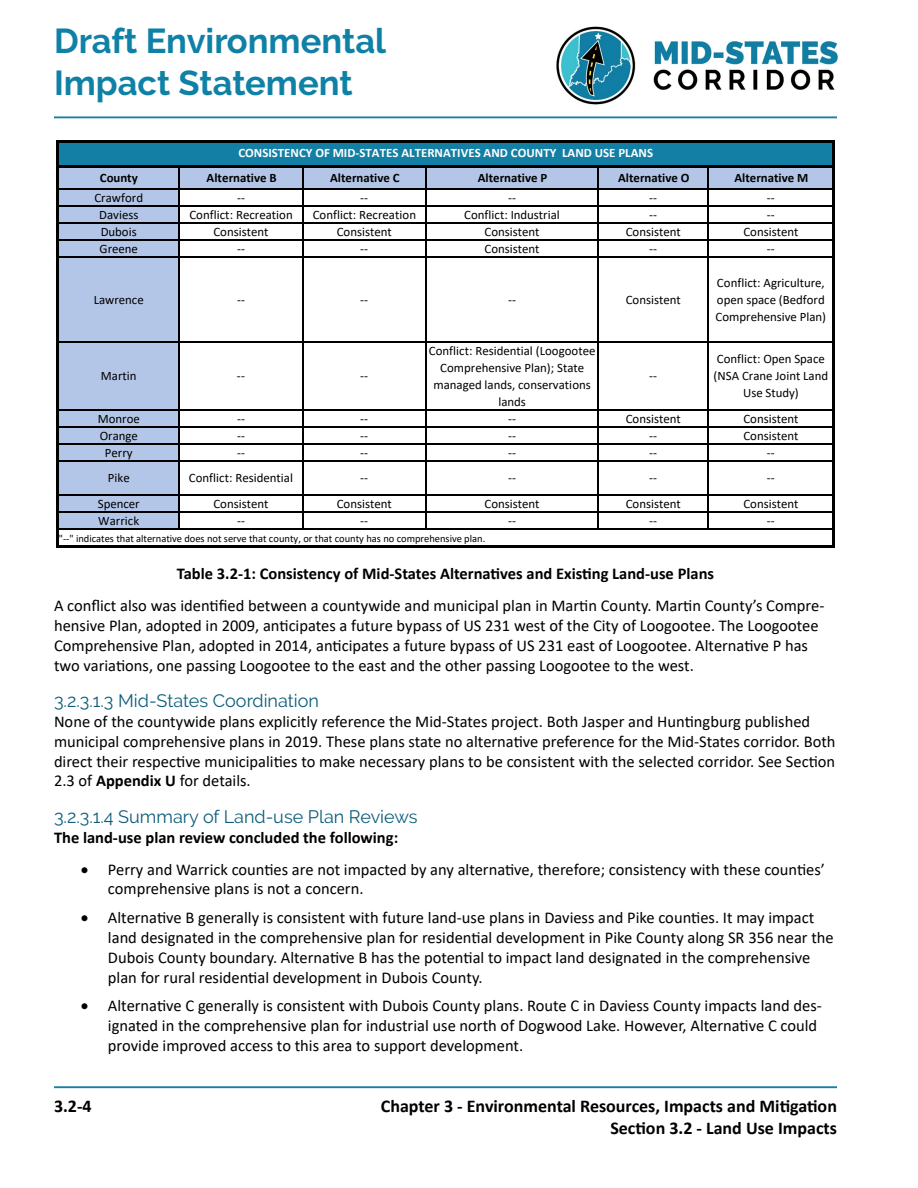
<style>
.page{position:relative;width:918px;height:1188px;background:#fff}
.page>*{position:absolute;margin:0;border:0;box-sizing:border-box;transform-origin:0 0}
.t1{font:700 34.5px/41.4px "Raleway";color:#1081a6}
.t2{font:700 18px/21.6px "Calibri";color:#000;text-align:right}
.t3{font:18px "Raleway";color:#0e5e7b}
.t4{font:16.5px/19.8px "Calibri";color:#000}
.t5{font:700 16.5px "Calibri";color:#000}
.t6{font:12.9px/17px "Calibri";color:#000;text-align:center}
.t7{font:700 12.9px "Calibri";color:#000}
.t8{font:700 12.9px "Calibri";letter-spacing:.005em;color:#fff}
.t9{font:10.5px "Calibri";color:#000}
.s1{font-weight:700}
</style>
<div class="page">
<img style="left:556px;top:26px;width:283px;height:79px">
<hr style="left:54px;top:1086px;width:783px;height:2px;background:#1480a5">
<hr style="left:54px;top:116px;width:783px;height:2px;background:#1480a5">
<div style="left:57px;top:141px;width:776px;height:25px;background:#137fa5"></div>
<div style="left:57px;top:166px;width:776px;height:23px;background:#b4c6e7"></div>
<div style="left:57px;top:189px;width:122px;height:306px;background:#b4c6e7"></div>
<div style="left:57px;top:495px;width:122px;height:34px;background:#b4c6e7"></div>
<hr style="left:56px;top:140px;width:2px;height:408px;background:#000">
<hr style="left:832px;top:142px;width:2px;height:406px;background:#000">
<hr style="left:179px;top:167px;width:1px;height:363px;background:#000">
<hr style="left:302px;top:167px;width:1px;height:363px;background:#000">
<hr style="left:425px;top:167px;width:2px;height:363px;background:#000">
<hr style="left:598px;top:167px;width:1px;height:363px;background:#000">
<hr style="left:708px;top:167px;width:1px;height:363px;background:#000">
<hr style="left:58px;top:140px;width:776px;height:2px;background:#000">
<hr style="left:58px;top:165px;width:776px;height:2px;background:#000">
<hr style="left:58px;top:189px;width:774px;height:1px;background:#000">
<hr style="left:58px;top:206px;width:774px;height:1px;background:#000">
<hr style="left:58px;top:223px;width:774px;height:1px;background:#000">
<hr style="left:58px;top:240px;width:774px;height:1px;background:#000">
<hr style="left:58px;top:257px;width:774px;height:1px;background:#000">
<hr style="left:58px;top:341px;width:774px;height:2px;background:#000">
<hr style="left:58px;top:409px;width:774px;height:2px;background:#000">
<hr style="left:58px;top:426px;width:774px;height:2px;background:#000">
<hr style="left:58px;top:443px;width:774px;height:2px;background:#000">
<hr style="left:58px;top:460px;width:774px;height:2px;background:#000">
<hr style="left:58px;top:494px;width:774px;height:1px;background:#000">
<hr style="left:58px;top:511px;width:774px;height:1px;background:#000">
<hr style="left:58px;top:528px;width:774px;height:2px;background:#000">
<hr style="left:58px;top:546px;width:776px;height:2px;background:#000">
<h1 class="t1" style="left:54px;top:21px;width:334px">Draft Environmental<br>Impact Statement</h1>
<p class="t8" style="left:238px;top:144px;width:416px">CONSISTENCY OF MID-STATES ALTERNATIVES AND COUNTY LAND USE PLANS</p>
<p class="t7" style="left:100px;top:169px;width:39px">County</p>
<p class="t7" style="left:207px;top:169px;width:71px">Alternative B</p>
<p class="t7" style="left:330px;top:169px;width:71px">Alternative C</p>
<p class="t7" style="left:478px;top:169px;width:71px">Alternative P</p>
<p class="t7" style="left:618px;top:169px;width:73px">Alternative O</p>
<p class="t7" style="left:734px;top:169px;width:75px">Alternative M</p>
<p class="t6" style="left:94px;top:189px;width:50px">Crawford</p>
<p class="t6" style="left:237px;top:189px;width:9px">--</p>
<p class="t6" style="left:360px;top:189px;width:9px">--</p>
<p class="t6" style="left:508px;top:189px;width:9px">--</p>
<p class="t6" style="left:649px;top:189px;width:9px">--</p>
<p class="t6" style="left:767px;top:189px;width:9px">--</p>
<p class="t6" style="left:99px;top:206px;width:41px">Daviess</p>
<p class="t6" style="left:189px;top:206px;width:105px">Conflict: Recreation</p>
<p class="t6" style="left:313px;top:206px;width:105px">Conflict: Recreation</p>
<p class="t6" style="left:464px;top:206px;width:97px">Conflict: Industrial</p>
<p class="t6" style="left:649px;top:206px;width:9px">--</p>
<p class="t6" style="left:767px;top:206px;width:9px">--</p>
<p class="t6" style="left:101px;top:223px;width:38px">Dubois</p>
<p class="t6" style="left:213px;top:223px;width:57px">Consistent</p>
<p class="t6" style="left:337px;top:223px;width:57px">Consistent</p>
<p class="t6" style="left:485px;top:223px;width:57px">Consistent</p>
<p class="t6" style="left:626px;top:223px;width:57px">Consistent</p>
<p class="t6" style="left:743px;top:223px;width:57px">Consistent</p>
<p class="t6" style="left:100px;top:240px;width:40px">Greene</p>
<p class="t6" style="left:237px;top:240px;width:9px">--</p>
<p class="t6" style="left:360px;top:240px;width:9px">--</p>
<p class="t6" style="left:485px;top:240px;width:57px">Consistent</p>
<p class="t6" style="left:649px;top:240px;width:9px">--</p>
<p class="t6" style="left:767px;top:240px;width:9px">--</p>
<p class="t6" style="left:94px;top:291px;width:52px">Lawrence</p>
<p class="t6" style="left:237px;top:291px;width:9px">--</p>
<p class="t6" style="left:360px;top:291px;width:9px">--</p>
<p class="t6" style="left:508px;top:291px;width:9px">--</p>
<p class="t6" style="left:626px;top:291px;width:57px">Consistent</p>
<p class="t6" style="left:101px;top:367px;width:37px">Martin</p>
<p class="t6" style="left:237px;top:367px;width:9px">--</p>
<p class="t6" style="left:360px;top:367px;width:9px">--</p>
<p class="t6" style="left:429px;top:342px;width:168px">Conflict: Residential (Loogootee<br>Comprehensive Plan); State managed lands, conservations lands</p>
<p class="t6" style="left:649px;top:367px;width:9px">--</p>
<p class="t6" style="left:715px;top:274px;width:112px;text-align:justify">Conflict: Agriculture, open space (Bedford Comprehensive Plan)</p>
<p class="t6" style="left:714px;top:350px;width:116px">Conflict: Open Space (NSA Crane Joint Land<br>Use Study)</p>
<p class="t6" style="left:98px;top:410px;width:44px">Monroe</p>
<p class="t6" style="left:237px;top:410px;width:9px">--</p>
<p class="t6" style="left:360px;top:410px;width:9px">--</p>
<p class="t6" style="left:508px;top:410px;width:9px">--</p>
<p class="t6" style="left:626px;top:410px;width:57px">Consistent</p>
<p class="t6" style="left:743px;top:410px;width:57px">Consistent</p>
<p class="t6" style="left:100px;top:427px;width:40px">Orange</p>
<p class="t6" style="left:237px;top:427px;width:9px">--</p>
<p class="t6" style="left:360px;top:427px;width:9px">--</p>
<p class="t6" style="left:508px;top:427px;width:9px">--</p>
<p class="t6" style="left:649px;top:427px;width:9px">--</p>
<p class="t6" style="left:743px;top:427px;width:57px">Consistent</p>
<p class="t6" style="left:105px;top:444px;width:29px">Perry</p>
<p class="t6" style="left:237px;top:444px;width:9px">--</p>
<p class="t6" style="left:360px;top:444px;width:9px">--</p>
<p class="t6" style="left:508px;top:444px;width:9px">--</p>
<p class="t6" style="left:649px;top:444px;width:9px">--</p>
<p class="t6" style="left:767px;top:444px;width:9px">--</p>
<p class="t6" style="left:108px;top:469px;width:23px">Pike</p>
<p class="t6" style="left:189px;top:469px;width:106px">Conflict: Residential</p>
<p class="t6" style="left:360px;top:469px;width:9px">--</p>
<p class="t6" style="left:508px;top:469px;width:9px">--</p>
<p class="t6" style="left:649px;top:469px;width:9px">--</p>
<p class="t6" style="left:767px;top:469px;width:9px">--</p>
<p class="t6" style="left:98px;top:495px;width:43px">Spencer</p>
<p class="t6" style="left:213px;top:495px;width:57px">Consistent</p>
<p class="t6" style="left:337px;top:495px;width:57px">Consistent</p>
<p class="t6" style="left:485px;top:495px;width:57px">Consistent</p>
<p class="t6" style="left:626px;top:495px;width:57px">Consistent</p>
<p class="t6" style="left:743px;top:495px;width:57px">Consistent</p>
<p class="t6" style="left:98px;top:512px;width:43px">Warrick</p>
<p class="t6" style="left:237px;top:512px;width:9px">--</p>
<p class="t6" style="left:360px;top:512px;width:9px">--</p>
<p class="t6" style="left:508px;top:512px;width:9px">--</p>
<p class="t6" style="left:649px;top:512px;width:9px">--</p>
<p class="t6" style="left:767px;top:512px;width:9px">--</p>
<p class="t9" style="left:59px;top:531px;width:428px">"--" indicates that alternative does not serve that county, or that county has no comprehensive plan.</p>
<p class="t5" style="left:177px;top:562px;width:539px">Table 3.2-1: Consistency of Mid-States Alternatives and Existing Land-use Plans</p>
<p class="t4" style="left:54px;top:595px;width:772px">A conflict also was identified between a countywide and municipal plan in Martin County. Martin County’s Compre&shy;hensive Plan, adopted in 2009, anticipates a future bypass of US 231 west of the City of Loogootee. The Loogootee Comprehensive Plan, adopted in 2014, anticipates a future bypass of US 231 east of Loogootee. Alternative P has two variations, one passing Loogootee to the east and the other passing Loogootee to the west.</p>
<p class="t3" style="left:54px;top:690px;width:267px">3.2.3.1.3 Mid-States Coordination</p>
<p class="t4" style="left:54px;top:711px;width:783px">None of the countywide plans explicitly reference the Mid-States project. Both Jasper and Huntingburg published municipal comprehensive plans in 2019. These plans state no alternative preference for the Mid-States corridor. Both direct their respective municipalities to make necessary plans to be consistent with the selected corridor. See Section 2.3 of <span class="s1">Appendix U</span> for details.</p>
<p class="t3" style="left:54px;top:806px;width:365px">3.2.3.1.4 Summary of Land-use Plan Reviews</p>
<p class="t5" style="left:54px;top:826px;width:346px">The land-use plan review concluded the following:</p>
<p class="t4" style="left:108px;top:859px;width:719px;text-indent:-27px">• Perry and Warrick counties are not impacted by any alternative, therefore; consistency with these counties’ comprehensive plans is not a concern.</p>
<p class="t4" style="left:108px;top:907px;width:727px;text-indent:-27px">• Alternative B generally is consistent with future land-use plans in Daviess and Pike counties. It may impact land designated in the comprehensive plan for residential development in Pike County along SR 356 near the Dubois County boundary. Alternative B has the potential to impact land designated in the comprehensive plan for rural residential development in Dubois County.</p>
<p class="t4" style="left:108px;top:996px;width:715px;text-indent:-27px">• Alternative C generally is consistent with Dubois County plans. Route C in Daviess County impacts land des&shy;ignated in the comprehensive plan for industrial use north of Dogwood Lake. However, Alternative C could provide improved access to this area to support development.</p>
<p class="t2" style="left:54px;top:1095px;width:39px">3.2-4</p>
<p class="t2" style="left:381px;top:1095px;width:458px">Chapter 3 - Environmental Resources, Impacts and Mitigation<br>Section 3.2 - Land Use Impacts</p>
</div>
